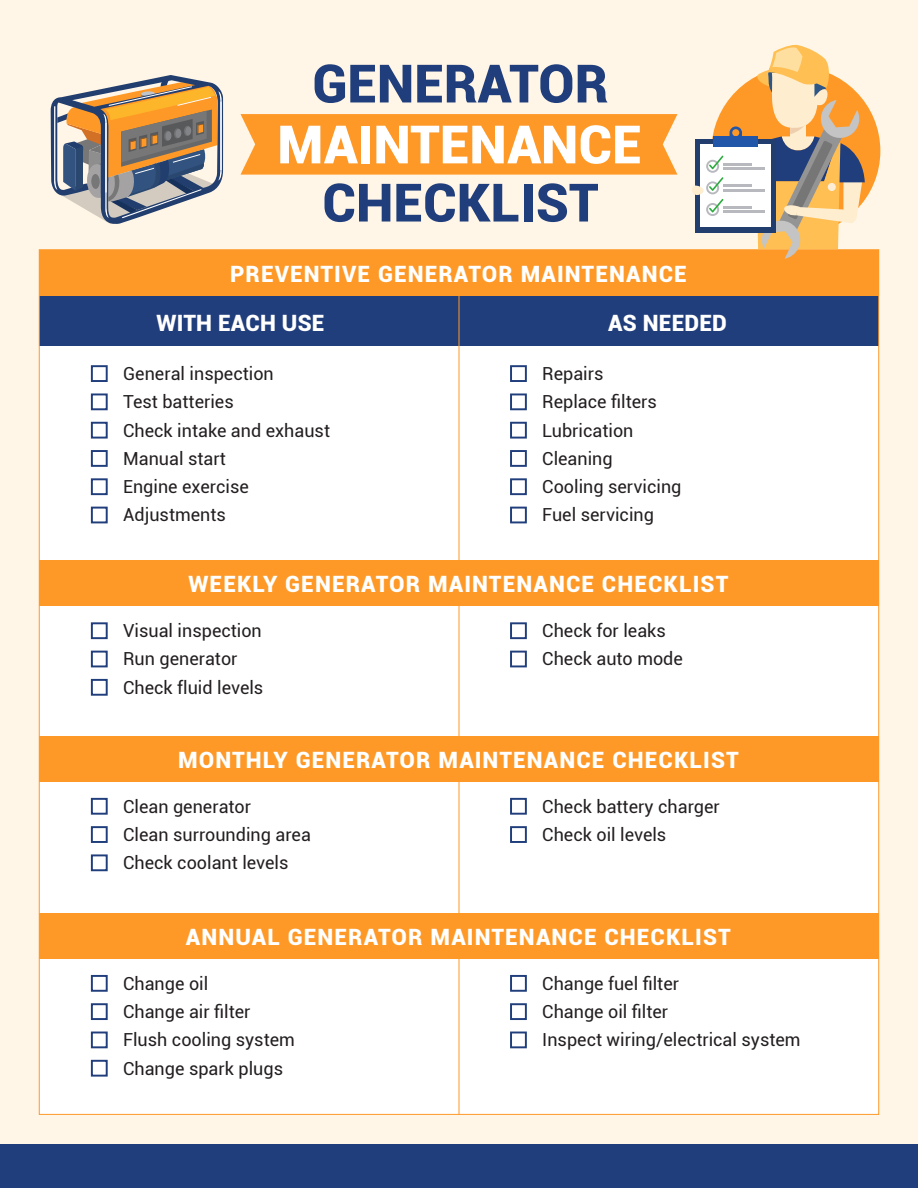
<style>
.page{position:relative;width:918px;height:1188px;background:#fff}
.page>*{position:absolute;margin:0;border:0;box-sizing:border-box;transform-origin:0 0}
.t1{font:900 52.95px "Roboto";color:#213e7c}
.t2{font:900 52.95px "Roboto";color:#fff}
.t3{font:900 22.5px/48.9px "Roboto";letter-spacing:.05em;color:#fff}
.t4{font:900 22.5px "Roboto";letter-spacing:.01em;color:#fff}
.t5{font:18px "Roboto";color:#231f20}
</style>
<div class="page">
<div style="left:0;top:0;width:918px;height:1166px;background:#fff6e7"></div>
<svg style="left:51px;top:75px;width:172px;height:149px"></svg>
<div style="left:0;top:1145px;width:918px;height:43px;background:#213e7c"></div>
<div style="left:241px;top:114px;width:436px;height:61px;background:#fe9927"></div>
<div style="left:39px;top:250px;width:840px;height:864px;background:#fff"></div>
<div style="left:39px;top:295px;width:420px;height:51px;background:#213e7c"></div>
<div style="left:459px;top:295px;width:420px;height:51px;background:#213e7c"></div>
<hr style="left:459px;top:282px;width:1px;height:832px;background:#fe9927">
<div style="left:39px;top:250px;width:840px;height:45px;background:#fe9927"></div>
<div style="left:91px;top:365px;width:17px;height:17px;border:2px solid #213e7c"></div>
<div style="left:510px;top:365px;width:17px;height:17px;border:2px solid #213e7c"></div>
<div style="left:91px;top:393px;width:17px;height:17px;border:2px solid #213e7c"></div>
<div style="left:510px;top:393px;width:17px;height:17px;border:2px solid #213e7c"></div>
<div style="left:91px;top:422px;width:17px;height:17px;border:2px solid #213e7c"></div>
<div style="left:91px;top:622px;width:17px;height:17px;border:2px solid #213e7c"></div>
<div style="left:510px;top:622px;width:17px;height:17px;border:2px solid #213e7c"></div>
<div style="left:91px;top:651px;width:17px;height:16px;border:2px solid #213e7c"></div>
<div style="left:510px;top:651px;width:17px;height:16px;border:2px solid #213e7c"></div>
<div style="left:91px;top:679px;width:17px;height:17px;border:2px solid #213e7c"></div>
<div style="left:510px;top:422px;width:17px;height:17px;border:2px solid #213e7c"></div>
<div style="left:91px;top:450px;width:17px;height:17px;border:2px solid #213e7c"></div>
<div style="left:510px;top:450px;width:17px;height:17px;border:2px solid #213e7c"></div>
<div style="left:91px;top:478px;width:17px;height:17px;border:2px solid #213e7c"></div>
<div style="left:510px;top:478px;width:17px;height:17px;border:2px solid #213e7c"></div>
<div style="left:91px;top:507px;width:17px;height:16px;border:2px solid #213e7c"></div>
<div style="left:510px;top:507px;width:17px;height:16px;border:2px solid #213e7c"></div>
<div style="left:39px;top:560px;width:840px;height:46px;background:#fe9927"></div>
<div style="left:91px;top:798px;width:17px;height:17px;border:2px solid #213e7c"></div>
<div style="left:510px;top:798px;width:17px;height:17px;border:2px solid #213e7c"></div>
<div style="left:91px;top:826px;width:17px;height:17px;border:2px solid #213e7c"></div>
<div style="left:510px;top:826px;width:17px;height:17px;border:2px solid #213e7c"></div>
<div style="left:91px;top:854px;width:17px;height:17px;border:2px solid #213e7c"></div>
<div style="left:39px;top:736px;width:840px;height:45px;background:#fe9927"></div>
<div style="left:91px;top:975px;width:17px;height:17px;border:2px solid #213e7c"></div>
<div style="left:510px;top:975px;width:17px;height:17px;border:2px solid #213e7c"></div>
<div style="left:91px;top:1003px;width:17px;height:17px;border:2px solid #213e7c"></div>
<div style="left:510px;top:1003px;width:17px;height:17px;border:2px solid #213e7c"></div>
<div style="left:510px;top:1032px;width:17px;height:16px;border:2px solid #213e7c"></div>
<div style="left:91px;top:1032px;width:17px;height:16px;border:2px solid #213e7c"></div>
<div style="left:39px;top:913px;width:840px;height:45px;background:#fe9927"></div>
<div style="left:91px;top:1060px;width:17px;height:17px;border:2px solid #213e7c"></div>
<div style="left:711px;top:66px;width:169px;height:169px;background:#fe9927;border-radius:50%"></div>
<div style="left:696px;top:139px;width:80px;height:93px;background:#213e6e"></div>
<div style="left:701px;top:144px;width:70px;height:83px;background:#fff"></div>
<div style="left:714px;top:136px;width:44px;height:11px;background:#2156a9"></div>
<hr style="left:723px;top:163px;width:28px;height:2px;background:#b8b9be">
<hr style="left:723px;top:167px;width:41px;height:3px;background:#b8b9be">
<hr style="left:723px;top:184px;width:28px;height:3px;background:#b8b9be">
<hr style="left:723px;top:189px;width:41px;height:2px;background:#b8b9be">
<hr style="left:723px;top:206px;width:28px;height:3px;background:#b8b9be">
<hr style="left:723px;top:210px;width:41px;height:3px;background:#b8b9be">
<svg style="left:730px;top:44px;width:135px;height:215px"></svg>
<svg style="left:692px;top:156px;width:31px;height:60px"></svg>
<h1 class="t1" style="left:312px;top:46px;width:298px">GENERATOR</h1>
<h1 class="t2" style="left:277px;top:107px;width:366px">MAINTENANCE</h1>
<h1 class="t1" style="left:322px;top:165px;width:278px">CHECKLIST</h1>
<p class="t3" style="left:157px;top:249px;width:532px;text-indent:74px">PREVENTIVE GENERATOR MAINTENANCE<br>WITH EACH USE</p>
<p class="t4" style="left:608px;top:307px;width:120px">AS NEEDED</p>
<p class="t5" style="left:123px;top:361px;width:152px">General inspection</p>
<p class="t5" style="left:542px;top:361px;width:63px">Repairs</p>
<p class="t5" style="left:123px;top:389px;width:112px">Test batteries</p>
<p class="t5" style="left:542px;top:389px;width:116px">Replace filters</p>
<p class="t5" style="left:123px;top:418px;width:208px">Check intake and exhaust</p>
<p class="t5" style="left:542px;top:418px;width:93px">Lubrication</p>
<p class="t5" style="left:123px;top:446px;width:104px">Manual start</p>
<p class="t5" style="left:542px;top:446px;width:72px">Cleaning</p>
<p class="t5" style="left:123px;top:474px;width:127px">Engine exercise</p>
<p class="t5" style="left:542px;top:474px;width:141px">Cooling servicing</p>
<p class="t5" style="left:123px;top:502px;width:104px">Adjustments</p>
<p class="t5" style="left:542px;top:502px;width:113px">Fuel servicing</p>
<p class="t3" style="left:188px;top:559px;width:541px">WEEKLY GENERATOR MAINTENANCE CHECKLIST</p>
<p class="t5" style="left:123px;top:618px;width:140px">Visual inspection</p>
<p class="t5" style="left:542px;top:618px;width:125px">Check for leaks</p>
<p class="t5" style="left:123px;top:646px;width:116px">Run generator</p>
<p class="t5" style="left:542px;top:646px;width:142px">Check auto mode</p>
<p class="t5" style="left:123px;top:675px;width:142px">Check fluid levels</p>
<p class="t3" style="left:178px;top:735px;width:562px">MONTHLY GENERATOR MAINTENANCE CHECKLIST</p>
<p class="t5" style="left:123px;top:794px;width:130px">Clean generator</p>
<p class="t5" style="left:542px;top:794px;width:179px">Check battery charger</p>
<p class="t5" style="left:123px;top:822px;width:189px">Clean surrounding area</p>
<p class="t5" style="left:542px;top:822px;width:126px">Check oil levels</p>
<p class="t5" style="left:123px;top:850px;width:167px">Check coolant levels</p>
<p class="t3" style="left:186px;top:912px;width:546px">ANNUAL GENERATOR MAINTENANCE CHECKLIST</p>
<p class="t5" style="left:123px;top:971px;width:87px">Change oil</p>
<p class="t5" style="left:542px;top:971px;width:138px">Change fuel filter</p>
<p class="t5" style="left:123px;top:999px;width:129px">Change air filter</p>
<p class="t5" style="left:542px;top:999px;width:127px">Change oil filter</p>
<p class="t5" style="left:123px;top:1027px;width:173px">Flush cooling system</p>
<p class="t5" style="left:542px;top:1027px;width:260px">Inspect wiring/electrical system</p>
<p class="t5" style="left:123px;top:1056px;width:162px">Change spark plugs</p>
</div>
